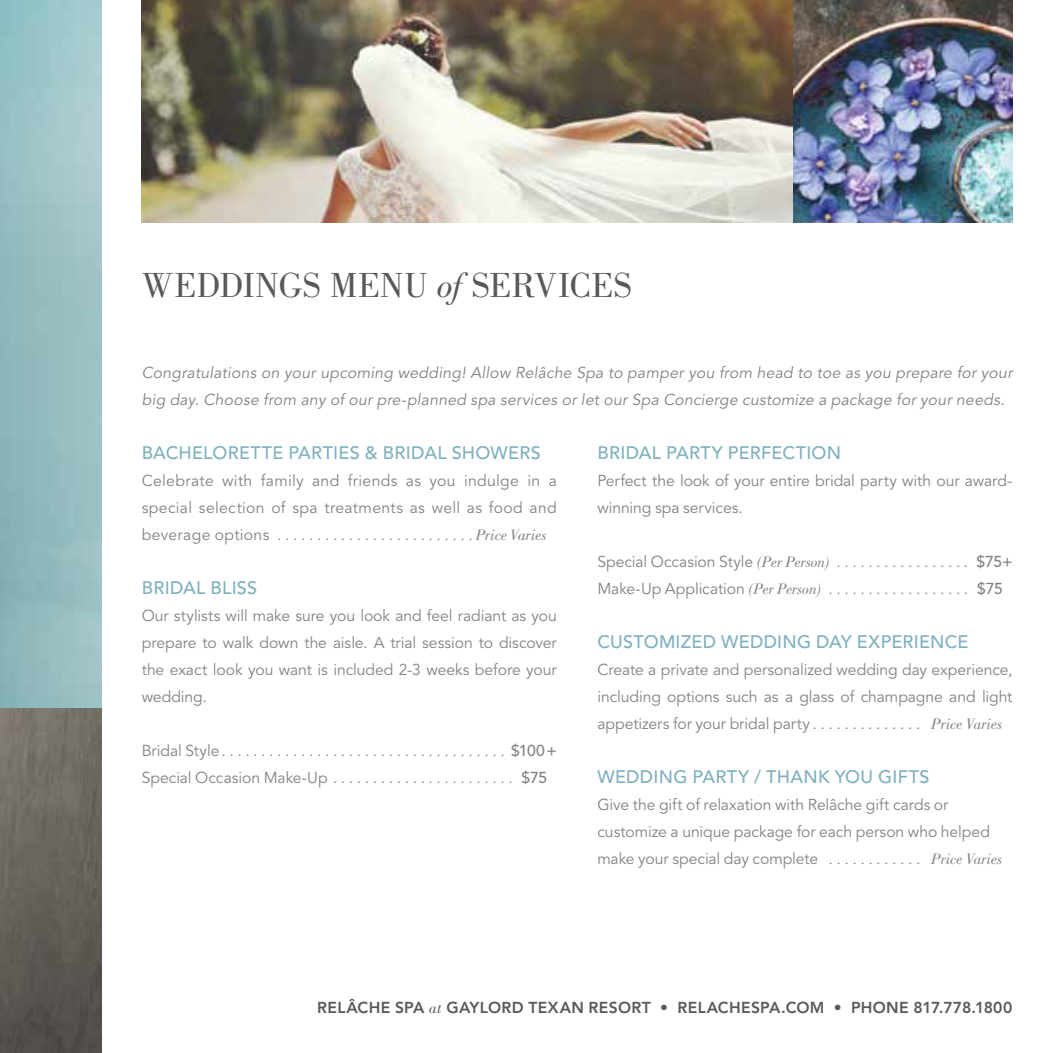
<style>
.page{position:relative;width:1053px;height:1053px;background:#fff}
.page>*{position:absolute;margin:0;border:0;box-sizing:border-box;transform-origin:0 0}
.t1{font:36px "Bodoni Std";letter-spacing:-.005em;color:#58595b}
.t2{font:500 18px "Avenir LT Std";letter-spacing:.015em;color:#7eb0be}
.t3{font:15.75px/27px "Avenir LT Std";letter-spacing:-.005em;color:#808285}
.t4{font:italic 15.75px/27px "Avenir LT Std";letter-spacing:.015em;color:#808285}
.t5{font:800 15.75px "Avenir LT Std";letter-spacing:.02em;color:#58595b}
.s1{font-style:italic}
.s2{font-family:"Bodoni Std";font-style:italic}
.s3{font-weight:500}
.s4{font-family:"Bodoni Std";font-weight:400;font-style:italic}
</style>
<div class="page">
<img style="left:0;top:0;width:101px;height:709px">
<img style="left:0;top:709px;width:101px;height:344px">
<img style="left:792px;top:0;width:220px;height:223px">
<img style="left:142px;top:0;width:650px;height:223px">
<h1 class="t1" style="left:142px;top:265px;width:491px">WEDDINGS MENU <span class="s1">of</span> SERVICES</h1>
<p class="t4" style="left:142px;top:360px;width:872px">Congratulations on your upcoming wedding! Allow Relâche Spa to pamper you from head to toe as you prepare for your big day. Choose from any of our pre-planned spa services or let our Spa Concierge customize a package for your needs.</p>
<p class="t2" style="left:142px;top:442px;width:400px">BACHELORETTE PARTIES &amp; BRIDAL SHOWERS</p>
<p class="t3" style="left:142px;top:468px;width:417px;text-align:justify">Celebrate with family and friends as you indulge in a special selection of spa treatments as well as food and beverage options . . . . . . . . . . . . . . . . . . . . . . . . <span class="s2">Price Varies</span></p>
<p class="t2" style="left:142px;top:577px;width:117px">BRIDAL BLISS</p>
<p class="t3" style="left:142px;top:603px;width:417px;text-align:justify">Our stylists will make sure you look and feel radiant as you prepare to walk down the aisle. A trial session to discover the exact look you want is included 2-3 weeks before your wedding.</p>
<p class="t3" style="left:142px;top:738px;width:417px">Bridal Style . . . . . . . . . . . . . . . . . . . . . . . . . . . . . . . . . . . . <span class="s3">$100 +<br></span>Special Occasion Make-Up . . . . . . . . . . . . . . . . . . . . . . . <span class="s3">$75</span></p>
<p class="t2" style="left:597px;top:442px;width:245px">BRIDAL PARTY PERFECTION</p>
<p class="t3" style="left:597px;top:468px;width:417px">Perfect the look of your entire bridal party with our award&shy;winning spa services.</p>
<p class="t3" style="left:597px;top:549px;width:417px">Special Occasion Style <span class="s2">(Per Person)</span> . . . . . . . . . . . . . . . . . <span class="s3">$75+<br></span>Make-Up Application <span class="s2">(Per Person)</span> . . . . . . . . . . . . . . . . . . <span class="s3">$75</span></p>
<p class="t2" style="left:597px;top:631px;width:373px">CUSTOMIZED WEDDING DAY EXPERIENCE</p>
<p class="t3" style="left:597px;top:657px;width:417px;text-align:justify">Create a private and personalized wedding day experience, including options such as a glass of champagne and light appetizers for your bridal party . . . . . . . . . . . . . . <span class="s2">Price Varies</span></p>
<p class="t2" style="left:597px;top:766px;width:334px">WEDDING PARTY / THANK YOU GIFTS</p>
<p class="t3" style="left:597px;top:792px;width:407px">Give the gift of relaxation with Relâche gift cards or customize a unique package for each person who helped make your special day complete . . . . . . . . . . . . <span class="s2">Price Varies</span></p>
<p class="t5" style="left:317px;top:998px;width:697px">RELÂCHE SPA <span class="s4">at</span> GAYLORD TEXAN RESORT • RELACHESPA.COM • PHONE 817.778.1800</p>
</div>
